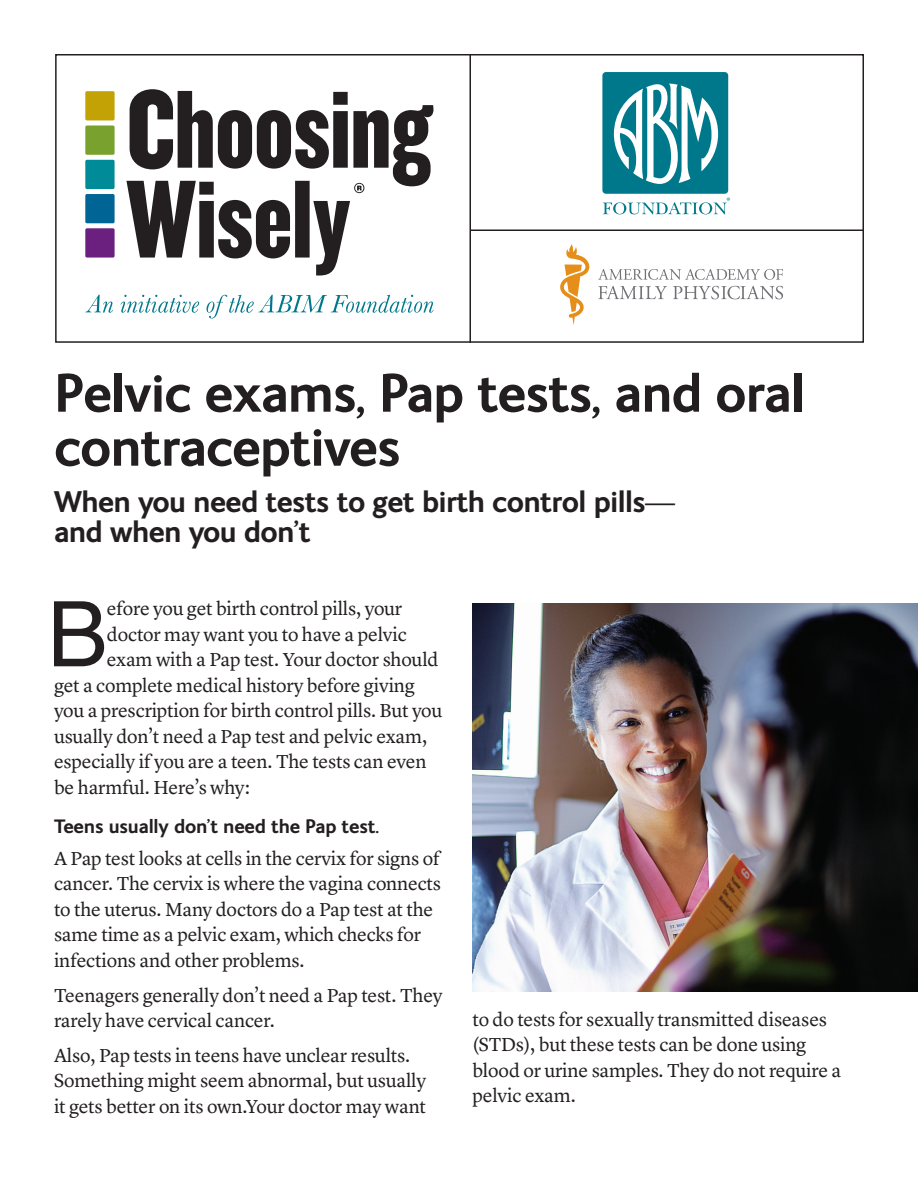
<style>
.page{position:relative;width:918px;height:1188px;background:#fff}
.page>*{position:absolute;margin:0;border:0;box-sizing:border-box;transform-origin:0 0}
.Body_DropCap_First_P{font:90.6px "Helvetica";color:#231f20}
.MainHeadline{font:700 54px/54px "FS Ingrid";letter-spacing:-.02em;color:#231f20}
.Subhead{font:700 30px/30px "FS Ingrid";letter-spacing:-.02em;color:#231f20}
.Body_13_17{font:19.5px/25.5px "Lyon Text";letter-spacing:-.01em;color:#231f20}
.Body_DropCap_First_P-2{font:19.5px "Lyon Text";letter-spacing:-.01em;color:#231f20}
.Body_Subhead{font:700 19.5px "FS Ingrid";letter-spacing:-.01em;color:#231f20}
.t1{font:600 9.45px "New Baskerville";color:#00788b}
</style>
<div class="page">
<svg style="left:560px;top:244px;width:30px;height:81px"></svg>
<svg style="left:598px;top:269px;width:185px;height:11px"></svg>
<svg style="left:598px;top:286px;width:69px;height:13px"></svg>
<svg style="left:673px;top:286px;width:110px;height:13px"></svg>
<img style="left:472px;top:604px;width:446px;height:388px">
<div style="left:55px;top:54px;width:809px;height:289px;border:2px solid #231f20"></div>
<hr style="left:470px;top:230px;width:393px;height:1px;background:#231f20">
<hr style="left:470px;top:54px;width:1px;height:289px;background:#231f20">
<div style="left:602px;top:72px;width:126px;height:122px;background:#00788b;border-radius:4px"></div>
<svg style="left:614px;top:84px;width:104px;height:100px"></svg>
<svg style="left:603px;top:202px;width:124px;height:12px"></svg>
<div style="left:85px;top:91px;width:30px;height:29px;background:#c2a205;border-radius:2px"></div>
<div style="left:85px;top:126px;width:30px;height:29px;background:#78a22d;border-radius:2px"></div>
<div style="left:85px;top:160px;width:30px;height:29px;background:#008b98;border-radius:2px"></div>
<div style="left:85px;top:194px;width:30px;height:29px;background:#006494;border-radius:2px"></div>
<div style="left:85px;top:228px;width:30px;height:30px;background:#6b1f7e;border-radius:2px"></div>
<svg style="left:126px;top:89px;width:307px;height:187px"></svg>
<svg style="left:85px;top:295px;width:349px;height:23px"></svg>
<p class="t1" style="left:726px;top:195px;width:5px">®</p>
<p class="MainHeadline" style="left:54px;top:364px;width:752px">Pelvic exams, Pap tests, and oral contraceptives</p>
<p class="Subhead" style="left:54px;top:485px;width:623px">When you need tests to get birth control pills— and when you don’t</p>
<p class="Body_DropCap_First_P" style="left:47px;top:565px;width:62px">B</p>
<p class="Body_DropCap_First_P-2" style="left:107px;top:594px;width:297px">efore you get birth control pills, your</p>
<p class="Body_DropCap_First_P-2" style="left:107px;top:619px;width:302px">doctor may want you to have a pelvic</p>
<p class="Body_DropCap_First_P-2" style="left:107px;top:645px;width:333px">exam with a Pap test. Your doctor should</p>
<p class="Body_DropCap_First_P-2" style="left:54px;top:670px;width:362px">get a complete medical history before giving</p>
<p class="Body_DropCap_First_P-2" style="left:54px;top:696px;width:390px">you a prescription for birth control pills. But you</p>
<p class="Body_DropCap_First_P-2" style="left:54px;top:721px;width:375px">usually don’t need a Pap test and pelvic exam,</p>
<p class="Body_DropCap_First_P-2" style="left:54px;top:747px;width:374px">especially if you are a teen. The tests can even</p>
<p class="Body_DropCap_First_P-2" style="left:54px;top:772px;width:197px">be harmful. Here’s why:</p>
<p class="Body_Subhead" style="left:54px;top:813px;width:327px">Teens usually don’t need the Pap test.</p>
<p class="Body_13_17" style="left:54px;top:844px;width:389px">A Pap test looks at cells in the cervix for signs of cancer. The cervix is where the vagina connects to the uterus. Many doctors do a Pap test at the same time as a pelvic exam, which checks for infections and other problems.</p>
<p class="Body_13_17" style="left:54px;top:981px;width:390px">Teenagers generally don’t need a Pap test. They rarely have cervical cancer.</p>
<p class="Body_13_17" style="left:54px;top:1041px;width:374px">Also, Pap tests in teens have unclear results.<br>Something might seem abnormal, but usually it gets better on its own.Your doctor may want</p>
<p class="Body_13_17" style="left:472px;top:1005px;width:370px">to do tests for sexually transmitted diseases (STDs), but these tests can be done using blood or urine samples. They do not require a pelvic exam.</p>
</div>
